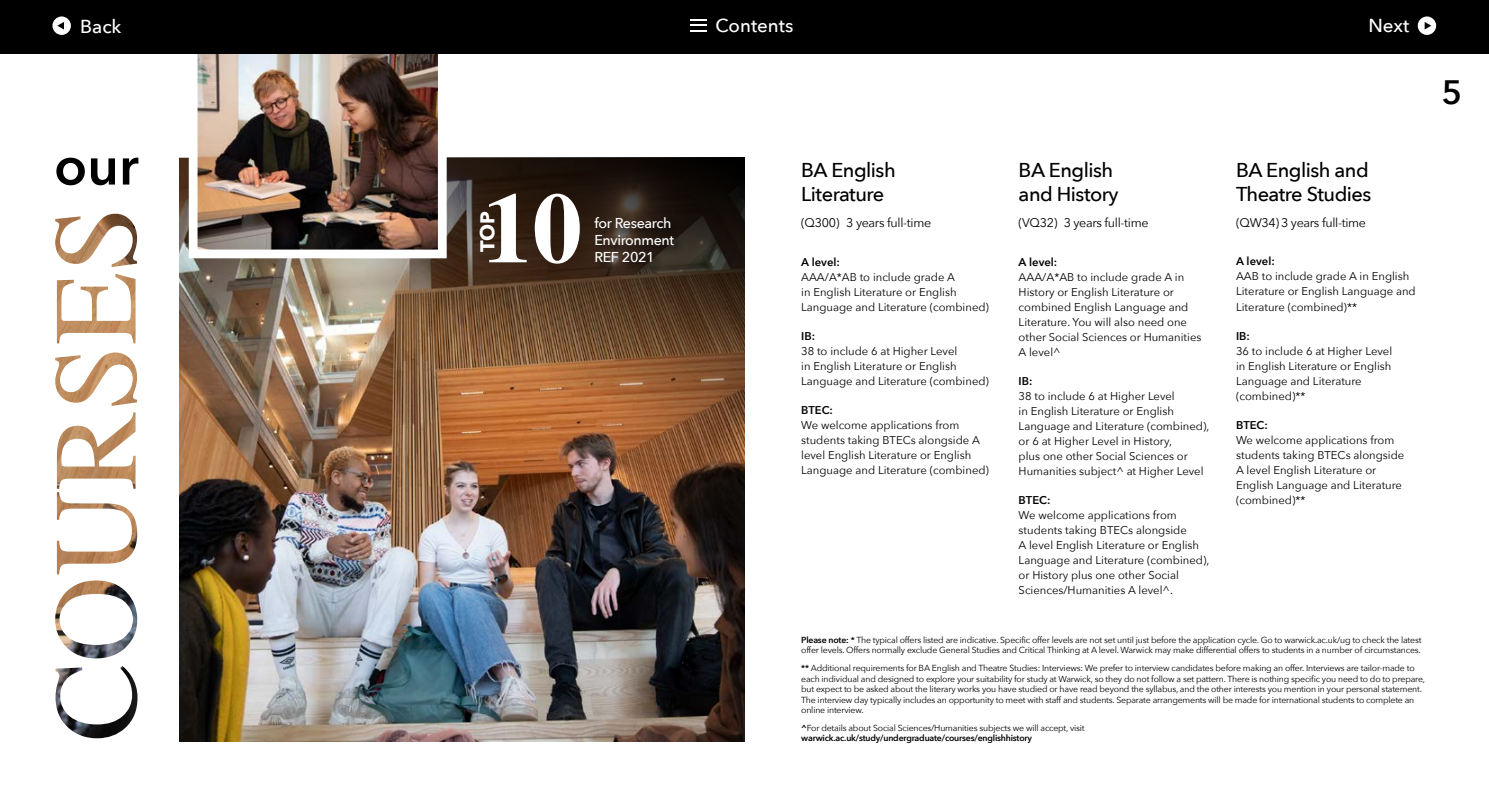
<style>
.page{position:relative;width:1489px;height:798px;background:#fff}
.page>*{position:absolute;margin:0;border:0;box-sizing:border-box;transform-origin:0 0}
.t1{font:700 99.75px "Times";color:#fff}
.t2{font:600 54.38px "Avenir Next";color:#000}
.t3{font:600 33.75px "Avenir Next";color:#000}
.t4{font:500 20px/24px "Avenir Next";letter-spacing:-.025em;color:#000}
.t5{font:700 20px "Avenir Next";color:#fff}
.t6{font:500 18.75px "Avenir Next";color:#fff}
.t7{font:500 14.25px/17.1px "Avenir Next";letter-spacing:-.025em;color:#fff}
.t8{font:12.5px "Avenir Next";letter-spacing:-.025em;color:#000}
.t9{font:11.25px/15px "Avenir Next";color:#000}
.t10{font:600 11.25px "Avenir Next";color:#000}
.t11{font:8.75px/10.5px "Avenir Next";letter-spacing:-.02em;color:#000}
.s1{font-weight:600}
</style>
<div class="page">
<img style="left:179px;top:157px;width:565px;height:584px">
<img style="left:55px;top:214px;width:82px;height:274px">
<img style="left:199px;top:53px;width:237px;height:195px">
<div style="left:189px;top:33px;width:257px;height:225px;border:9px solid #fff"></div>
<div style="left:593px;top:215px;width:92px;height:58px;background:#000;opacity:.75"></div>
<div style="left:0;top:0;width:1488px;height:53px;background:#000"></div>
<svg style="left:1417px;top:16px;width:18px;height:19px"></svg>
<svg style="left:690px;top:19px;width:16px;height:12px"></svg>
<svg style="left:52px;top:16px;width:19px;height:19px"></svg>
<h3 class="t6" style="left:80px;top:10px;width:43px">Back</h3>
<h3 class="t6" style="left:715px;top:10px;width:79px">Contents</h3>
<h3 class="t6" style="left:1368px;top:10px;width:42px">Next</h3>
<h3 class="t3" style="left:1441px;top:64px;width:22px">5</h3>
<h2 class="t2" style="left:54px;top:119px;width:86px">our</h2>
<h3 class="t4" style="left:801px;top:158px;width:96px">BA English<br>Literature</h3>
<p class="t8" style="left:801px;top:212px;width:131px">(Q300) 3 years full-time</p>
<h1 class="t1" style="left:482px;top:133px;width:101px">10</h1>
<h3 class="t5" style="left:470px;top:251px;width:42px;rotate:-90deg">TOP</h3>
<p class="t7" style="left:594px;top:214px;width:81px">for Research<br>Environment</p>
<p class="t7" style="left:594px;top:248px;width:62px">REF 2021</p>
<p class="t10" style="left:801px;top:252px;width:40px">A level:</p>
<p class="t9" style="left:801px;top:268px;width:189px">AAA/A*AB to include grade A<br>in English Literature or English<br>Language and Literature (combined)</p>
<p class="t10" style="left:801px;top:326px;width:15px">IB:</p>
<p class="t9" style="left:801px;top:343px;width:189px">38 to include 6 at Higher Level<br>in English Literature or English<br>Language and Literature (combined)</p>
<p class="t10" style="left:801px;top:400px;width:33px">BTEC:</p>
<p class="t9" style="left:801px;top:417px;width:189px">We welcome applications from students taking BTECs alongside A level English Literature or English Language and Literature (combined)</p>
<h3 class="t4" style="left:1018px;top:158px;width:101px">BA English and History</h3>
<p class="t8" style="left:1018px;top:212px;width:131px">(VQ32) 3 years full-time</p>
<p class="t10" style="left:1018px;top:252px;width:40px">A level:</p>
<p class="t9" style="left:1018px;top:268px;width:184px">AAA/A*AB to include grade A in<br>History or English Literature or combined English Language and<br>Literature. You will also need one other Social Sciences or Humanities<br>A level^</p>
<p class="t10" style="left:1018px;top:371px;width:15px">IB:</p>
<p class="t9" style="left:1018px;top:388px;width:192px">38 to include 6 at Higher Level<br>in English Literature or English Language and Literature (combined), or 6 at Higher Level in History,<br>plus one other Social Sciences or Humanities subject^ at Higher Level</p>
<p class="t10" style="left:1018px;top:490px;width:33px">BTEC:</p>
<p class="t9" style="left:1018px;top:507px;width:192px">We welcome applications from students taking BTECs alongside<br>A level English Literature or English Language and Literature (combined), or History plus one other Social Sciences/Humanities A level^.</p>
<h3 class="t4" style="left:1235px;top:158px;width:137px">BA English and<br>Theatre Studies</h3>
<p class="t8" style="left:1235px;top:212px;width:131px">(QW34) 3 years full-time</p>
<p class="t10" style="left:1235px;top:252px;width:40px">A level:</p>
<p class="t9" style="left:1235px;top:268px;width:181px">AAB to include grade A in English<br>Literature or English Language and<br>Literature (combined)**</p>
<p class="t10" style="left:1235px;top:326px;width:15px">IB:</p>
<p class="t9" style="left:1235px;top:342px;width:158px">36 to include 6 at Higher Level in English Literature or English<br>Language and Literature (combined)**</p>
<p class="t10" style="left:1235px;top:415px;width:33px">BTEC:</p>
<p class="t9" style="left:1235px;top:432px;width:170px">We welcome applications from students taking BTECs alongside<br>A level English Literature or<br>English Language and Literature (combined)**</p>
<p class="t11" style="left:801px;top:634px;width:621px"><span class="s1">Please note: *</span> The typical offers listed are indicative. Specific offer levels are not set until just before the application cycle. Go to warwick.ac.uk/ug to check the latest offer levels. Offers normally exclude General Studies and Critical Thinking at A level. Warwick may make differential offers to students in a number of circumstances.</p>
<p class="t11" style="left:801px;top:662px;width:625px"><span class="s1">**</span> Additional requirements for BA English and Theatre Studies: Interviews: We prefer to interview candidates before making an offer. Interviews are tailor-made to each individual and designed to explore your suitability for study at Warwick, so they do not follow a set pattern. There is nothing specific you need to do to prepare, but expect to be asked about the literary works you have studied or have read beyond the syllabus, and the other interests you mention in your personal statement.<br>The interview day typically includes an opportunity to meet with staff and students. Separate arrangements will be made for international students to complete an online interview.</p>
<p class="t11" style="left:801px;top:721px;width:285px"><span class="s1">^</span>For details about Social Sciences/Humanities subjects we will accept, visit <span class="s1">warwick.ac.uk/study/undergraduate/courses/englishhistory</span></p>
</div>
